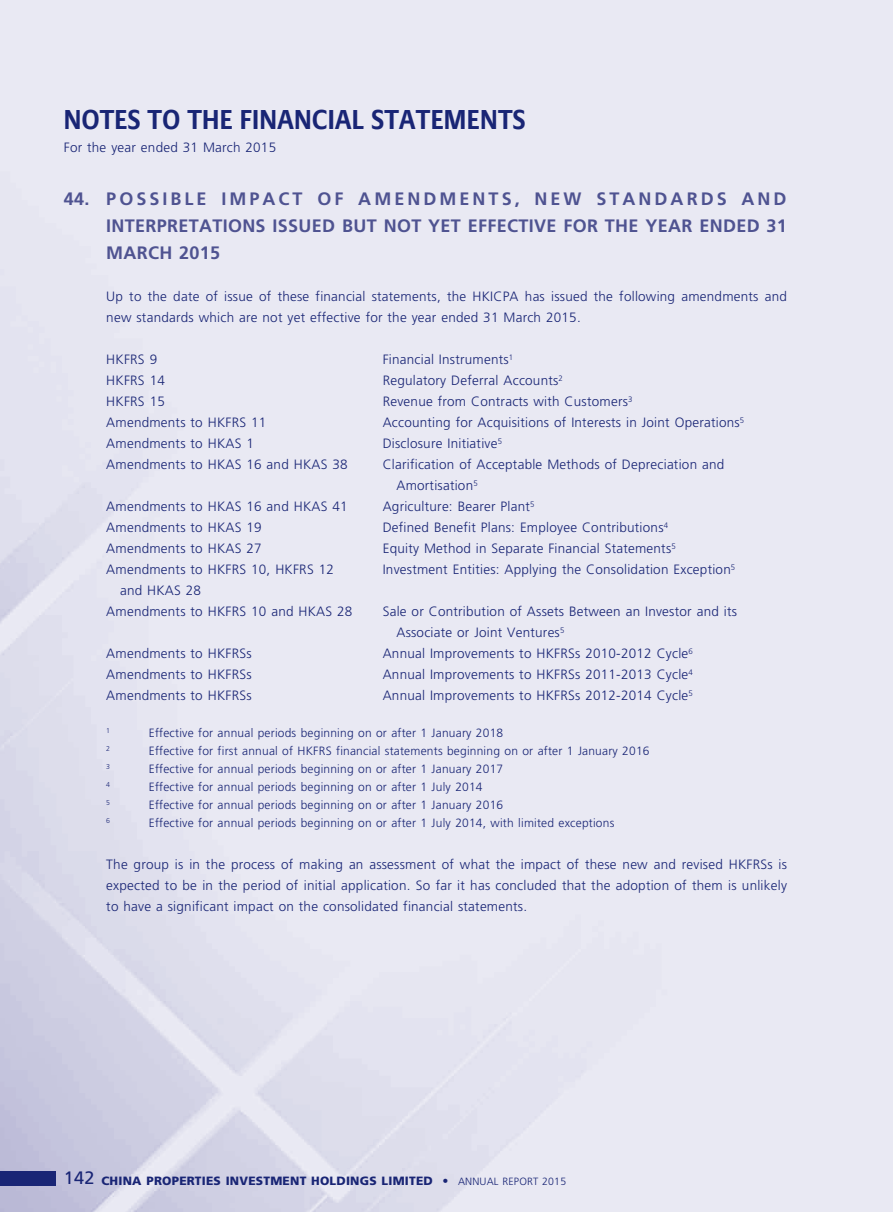
<style>
.page{position:relative;width:893px;height:1212px;background:#fff}
.page>*{position:absolute;margin:0;border:0;box-sizing:border-box;transform-origin:0 0}
.t1{font:700 27px "Allianz Sans";letter-spacing:.01em;color:#192575}
.t2{font:700 18px/27px "Frutiger LT Std";letter-spacing:.015em;color:#4f5391;text-align:justify}
.t3{font:300 13.5px/21px "Frutiger LT Std";letter-spacing:.015em;color:#192575}
.t4{font:300 12px "Frutiger LT Std";letter-spacing:.015em;color:#192575}
.t5{font:900 12px "Frutiger LT Std";letter-spacing:.02em;color:#192575}
.t6{font:300 7.05px "Frutiger LT Std";color:#192575}
.s1{font-weight:400;font-size:18px}
.s2{font-weight:300;font-size:10.5px}
</style>
<div class="page">
<img style="left:0;top:0;width:893px;height:1212px">
<div style="left:0;top:1171px;width:56px;height:14px;background:#192575"></div>
<p class="t1" style="left:64px;top:102px;width:463px">NOTES TO THE FINANCIAL STATEMENTS</p>
<p class="t3" style="left:64px;top:137px;width:214px">For the year ended 31 March 2015</p>
<p class="t2" style="left:106px;top:185px;width:682px;text-indent:-43px">44. POSSIBLE IMPACT OF AMENDMENTS, NEW STANDARDS AND INTERPRETATIONS ISSUED BUT NOT YET EFFECTIVE FOR THE YEAR ENDED 31<br>MARCH 2015</p>
<p class="t3" style="left:106px;top:286px;width:682px">Up to the date of issue of these financial statements, the HKICPA has issued the following amendments and new standards which are not yet effective for the year ended 31 March 2015.</p>
<p class="t3" style="left:106px;top:349px;width:52px">HKFRS 9</p>
<p class="t3" style="left:383px;top:349px;width:132px">Financial Instruments<sup>1</sup></p>
<p class="t3" style="left:106px;top:370px;width:60px">HKFRS 14</p>
<p class="t3" style="left:383px;top:370px;width:182px">Regulatory Deferral Accounts<sup>2</sup></p>
<p class="t3" style="left:106px;top:391px;width:60px">HKFRS 15</p>
<p class="t3" style="left:383px;top:391px;width:251px">Revenue from Contracts with Customers<sup>3</sup></p>
<p class="t3" style="left:106px;top:412px;width:162px">Amendments to HKFRS 11</p>
<p class="t3" style="left:383px;top:412px;width:363px">Accounting for Acquisitions of Interests in Joint Operations<sup>5</sup></p>
<p class="t3" style="left:106px;top:433px;width:149px">Amendments to HKAS 1</p>
<p class="t3" style="left:383px;top:433px;width:121px">Disclosure Initiative<sup>5</sup></p>
<p class="t3" style="left:106px;top:454px;width:243px">Amendments to HKAS 16 and HKAS 38</p>
<p class="t3" style="left:396px;top:454px;width:329px;text-indent:-14px">Clarification of Acceptable Methods of Depreciation and<br>Amortisation<sup>5</sup></p>
<p class="t3" style="left:106px;top:496px;width:243px">Amendments to HKAS 16 and HKAS 41</p>
<p class="t3" style="left:383px;top:496px;width:153px">Agriculture: Bearer Plant<sup>5</sup></p>
<p class="t3" style="left:106px;top:517px;width:157px">Amendments to HKAS 19</p>
<p class="t3" style="left:383px;top:517px;width:287px">Defined Benefit Plans: Employee Contributions<sup>4</sup></p>
<p class="t3" style="left:106px;top:538px;width:157px">Amendments to HKAS 27</p>
<p class="t3" style="left:383px;top:538px;width:294px">Equity Method in Separate Financial Statements<sup>5</sup></p>
<p class="t3" style="left:120px;top:559px;width:215px;text-indent:-14px">Amendments to HKFRS 10, HKFRS 12 and HKAS 28</p>
<p class="t3" style="left:383px;top:559px;width:354px">Investment Entities: Applying the Consolidation Exception<sup>5</sup></p>
<p class="t3" style="left:106px;top:601px;width:248px">Amendments to HKFRS 10 and HKAS 28</p>
<p class="t3" style="left:396px;top:601px;width:342px;text-indent:-14px">Sale or Contribution of Assets Between an Investor and its<br>Associate or Joint Ventures<sup>5</sup></p>
<p class="t3" style="left:106px;top:643px;width:147px">Amendments to HKFRSs</p>
<p class="t3" style="left:383px;top:643px;width:312px">Annual Improvements to HKFRSs 2010-2012 Cycle<sup>6</sup></p>
<p class="t3" style="left:106px;top:664px;width:147px">Amendments to HKFRSs</p>
<p class="t3" style="left:383px;top:664px;width:312px">Annual Improvements to HKFRSs 2011-2013 Cycle<sup>4</sup></p>
<p class="t3" style="left:106px;top:685px;width:147px">Amendments to HKFRSs</p>
<p class="t3" style="left:383px;top:685px;width:312px">Annual Improvements to HKFRSs 2012-2014 Cycle<sup>5</sup></p>
<p class="t6" style="left:106px;top:726px;width:5px">1</p>
<p class="t4" style="left:149px;top:726px;width:356px">Effective for annual periods beginning on or after 1 January 2018</p>
<p class="t6" style="left:106px;top:744px;width:5px">2</p>
<p class="t4" style="left:149px;top:744px;width:502px">Effective for first annual of HKFRS financial statements beginning on or after 1 January 2016</p>
<p class="t6" style="left:106px;top:762px;width:5px">3</p>
<p class="t4" style="left:149px;top:762px;width:356px">Effective for annual periods beginning on or after 1 January 2017</p>
<p class="t6" style="left:106px;top:780px;width:5px">4</p>
<p class="t4" style="left:149px;top:780px;width:335px">Effective for annual periods beginning on or after 1 July 2014</p>
<p class="t6" style="left:106px;top:798px;width:5px">5</p>
<p class="t4" style="left:149px;top:798px;width:356px">Effective for annual periods beginning on or after 1 January 2016</p>
<p class="t6" style="left:106px;top:816px;width:5px">6</p>
<p class="t4" style="left:149px;top:816px;width:467px">Effective for annual periods beginning on or after 1 July 2014, with limited exceptions</p>
<p class="t3" style="left:106px;top:854px;width:682px;text-align:justify">The group is in the process of making an assessment of what the impact of these new and revised HKFRSs is expected to be in the period of initial application. So far it has concluded that the adoption of them is unlikely to have a significant impact on the consolidated financial statements.</p>
<p class="t5" style="left:64px;top:1173px;width:504px"><span class="s1">142</span> CHINA PROPERTIES INVESTMENT HOLDINGS LIMITED • <span class="s2">ANNUAL REPORT 2015</span></p>
</div>
